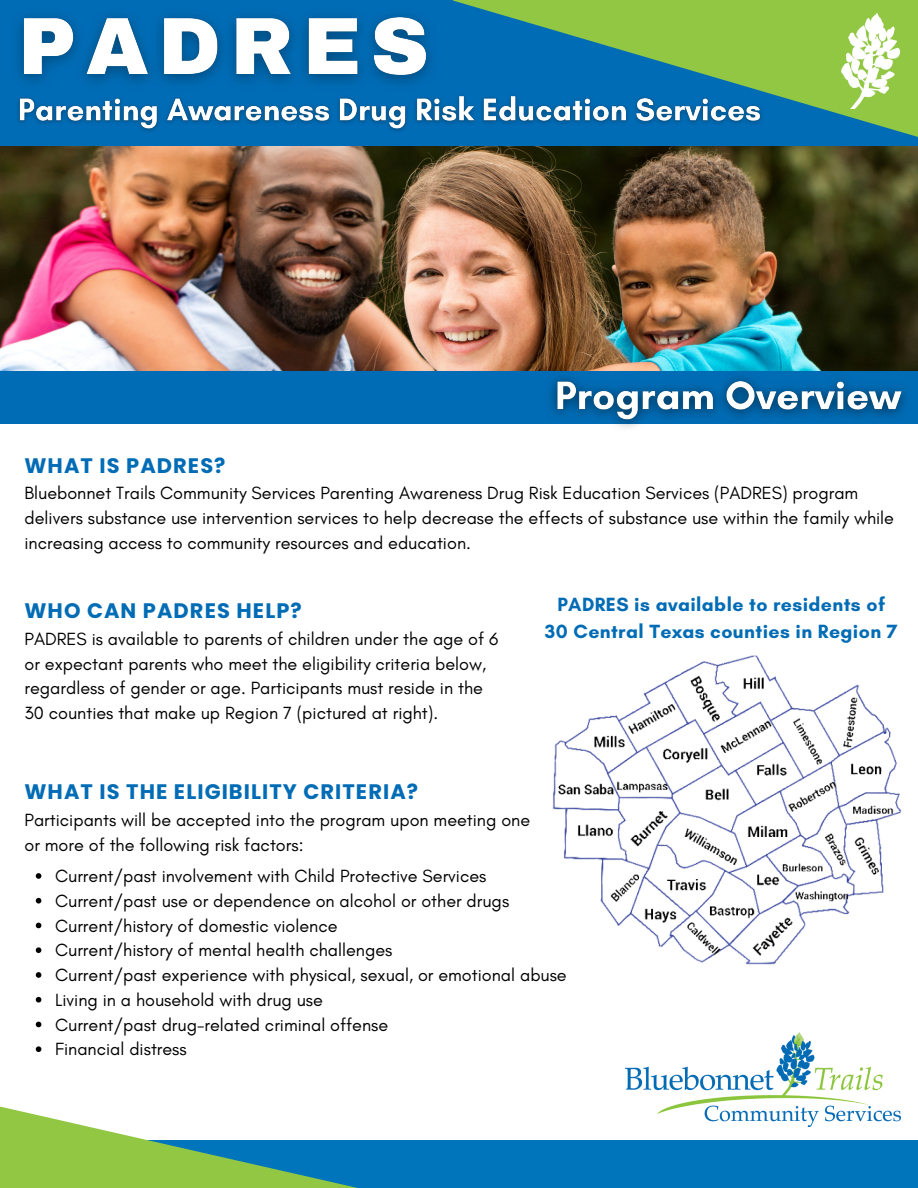
<style>
.page{position:relative;width:918px;height:1188px;background:#fff}
.page>*{position:absolute;margin:0;border:0;box-sizing:border-box;transform-origin:0 0}
.t1{font:700 21px "Poppins";letter-spacing:.05em;color:#006cb5}
.t2{font:700 19.5px/27px "Glacial Indifference";letter-spacing:.02em;color:#006cb5;text-align:center}
.t3{font:18px/24.8px "Glacial Indifference";color:#000}
</style>
<div class="page">
<img style="left:0;top:146px;width:918px;height:226px">
<div style="left:0;top:0;width:918px;height:146px;background:#006cb5"></div>
<div style="left:0;top:1140px;width:918px;height:48px;background:#0075bc"></div>
<svg style="left:0;top:1106px;width:357px;height:82px"></svg>
<svg style="left:453px;top:0;width:465px;height:166px"></svg>
<div style="left:0;top:372px;width:918px;height:52px;background:#006cb5"></div>
<img style="left:553px;top:655px;width:349px;height:310px">
<img style="left:625px;top:1033px;width:276px;height:93px">
<img style="left:822px;top:13px;width:96px;height:96px">
<img style="left:18px;top:15px;width:413px;height:69px">
<img style="left:18px;top:90px;width:752px;height:48px">
<img style="left:540px;top:365px;width:378px;height:63px">
<svg style="left:36px;top:873px;width:5px;height:6px"></svg>
<svg style="left:36px;top:898px;width:5px;height:6px"></svg>
<svg style="left:36px;top:923px;width:5px;height:5px"></svg>
<svg style="left:36px;top:947px;width:5px;height:6px"></svg>
<svg style="left:36px;top:972px;width:5px;height:6px"></svg>
<svg style="left:36px;top:997px;width:5px;height:6px"></svg>
<svg style="left:36px;top:1022px;width:5px;height:5px"></svg>
<svg style="left:36px;top:1046px;width:5px;height:6px"></svg>
<h5 class="t1" style="left:25px;top:451px;width:203px">WHAT IS PADRES?</h5>
<h4 class="t3" style="left:25px;top:481px;width:871px">Bluebonnet Trails Community Services Parenting Awareness Drug Risk Education Services (PADRES) program delivers substance use intervention services to help decrease the effects of substance use within the family while increasing access to community resources and education.</h4>
<p class="t1" style="left:25px;top:596px;width:279px">WHO CAN PADRES HELP?</p>
<p class="t3" style="left:25px;top:626px;width:475px">PADRES is available to parents of children under the age of 6 or expectant parents who meet the eligibility criteria below, regardless of gender or age. Participants must reside in the 30 counties that make up Region 7 (pictured at right).</p>
<p class="t2" style="left:545px;top:591px;width:354px">PADRES is available to residents of<br>30 Central Texas counties in Region 7</p>
<p class="t1" style="left:25px;top:776px;width:395px">WHAT IS THE ELIGIBILITY CRITERIA?</p>
<p class="t3" style="left:25px;top:808px;width:507px">Participants will be accepted into the program upon meeting one or more of the following risk factors:</p>
<h4 class="t3" style="left:55px;top:863px;width:433px">Current/past involvement with Child Protective Services</h4>
<p class="t3" style="left:55px;top:888px;width:456px">Current/past use or dependence on alcohol or other drugs</p>
<p class="t3" style="left:55px;top:913px;width:284px">Current/history of domestic violence</p>
<p class="t3" style="left:55px;top:938px;width:339px">Current/history of mental health challenges</p>
<p class="t3" style="left:55px;top:962px;width:513px">Current/past experience with physical, sexual, or emotional abuse</p>
<p class="t3" style="left:55px;top:987px;width:269px">Living in a household with drug use</p>
<p class="t3" style="left:55px;top:1012px;width:335px">Current/past drug-related criminal offense</p>
<p class="t3" style="left:55px;top:1037px;width:133px">Financial distress</p>
</div>
